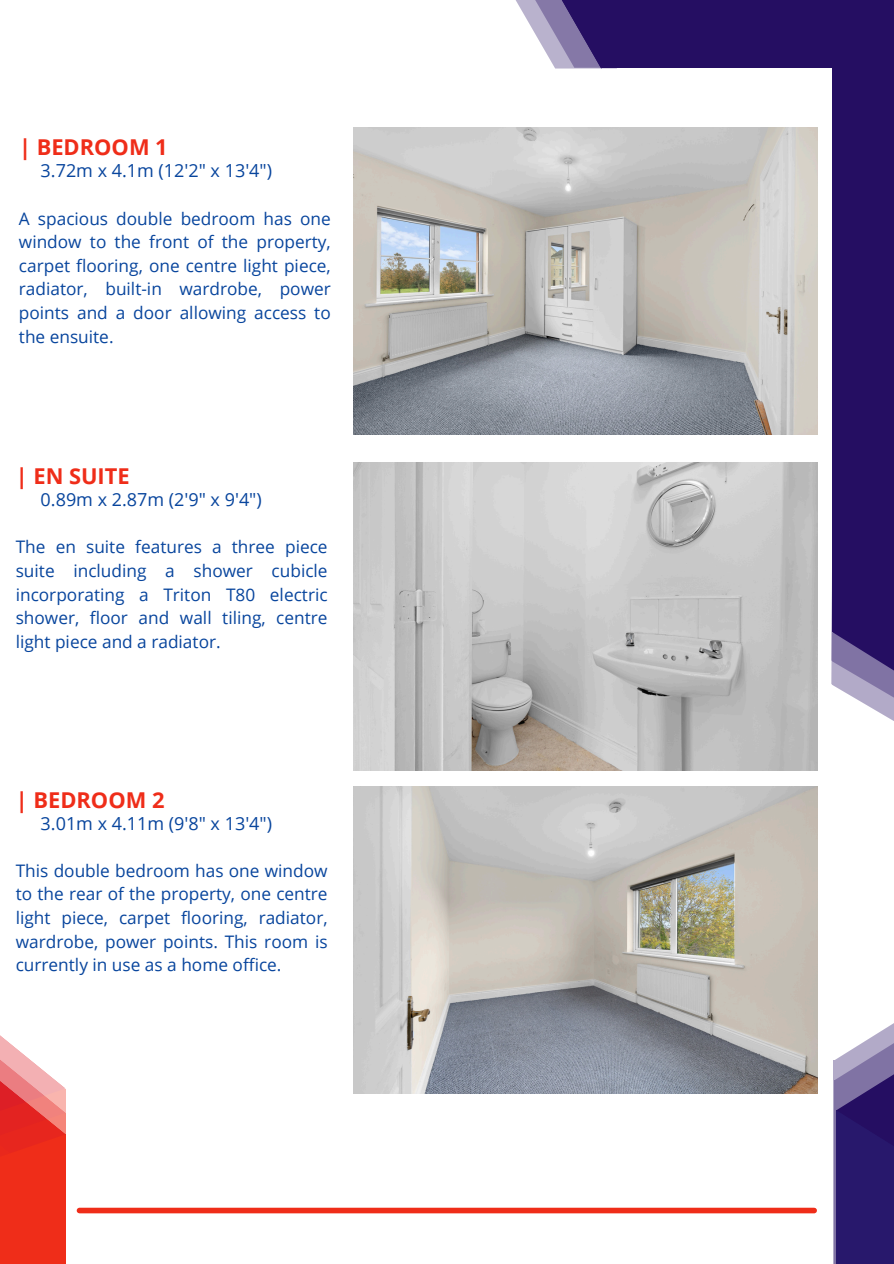
<style>
.page{position:relative;width:894px;height:1264px;background:#fff}
.page>*{position:absolute;margin:0;border:0;box-sizing:border-box;transform-origin:0 0}
.t1{font:700 21.9px "Open Sans";color:#ef2d19}
.t2{font:18px "Open Sans";color:#08459d}
.t3{font:17.25px/23.7px "Open Sans";color:#08459d;text-align:justify}
</style>
<div class="page">
<svg style="left:515px;top:0;width:13px;height:21px"></svg>
<svg style="left:528px;top:0;width:27px;height:68px;fill:#b9b2cd"></svg>
<div style="left:602px;top:0;width:291px;height:68px;background:#250e62"></div>
<svg style="left:831px;top:585px;width:62px;height:136px"></svg>
<div style="left:832px;top:0;width:61px;height:631px;background:#250e62"></div>
<svg style="left:832px;top:631px;width:61px;height:60px;background:#6c5d95"></svg>
<svg style="left:555px;top:0;width:62px;height:69px"></svg>
<div style="left:833px;top:1080px;width:60px;height:183px;background:#28186c"></div>
<svg style="left:833px;top:1024px;width:60px;height:138px"></svg>
<svg style="left:0;top:1035px;width:66px;height:228px;background:#ef594e"></svg>
<div style="left:79px;top:1207px;width:735px;height:6px;background:#ef2d19"></div>
<img style="left:354px;top:127px;width:462px;height:308px">
<img style="left:354px;top:463px;width:462px;height:307px">
<img style="left:354px;top:786px;width:462px;height:307px">
<p class="t1" style="left:19px;top:132px;width:150px">| BEDROOM 1</p>
<p class="t2" style="left:41px;top:158px;width:233px">3.72m x 4.1m (12'2" x 13'4")</p>
<h1 class="t3" style="left:19px;top:206px;width:313px">A spacious double bedroom has one window to the front of the property, carpet flooring, one centre light piece, radiator, built-in wardrobe, power points and a door allowing access to the ensuite.</h1>
<h1 class="t1" style="left:16px;top:461px;width:115px">| EN SUITE</h1>
<p class="t2" style="left:41px;top:487px;width:223px">0.89m x 2.87m (2'9" x 9'4")</p>
<p class="t3" style="left:16px;top:535px;width:313px">The en suite features a three piece suite including a shower cubicle incorporating a Triton T80 electric shower, floor and wall tiling, centre light piece and a radiator.</p>
<p class="t1" style="left:16px;top:784px;width:150px">| BEDROOM 2</p>
<p class="t2" style="left:41px;top:810px;width:233px">3.01m x 4.11m (9'8" x 13'4")</p>
<p class="t3" style="left:16px;top:858px;width:313px">This double bedroom has one window to the rear of the property, one centre light piece, carpet flooring, radiator, wardrobe, power points. This room is currently in use as a home office.</p>
</div>
